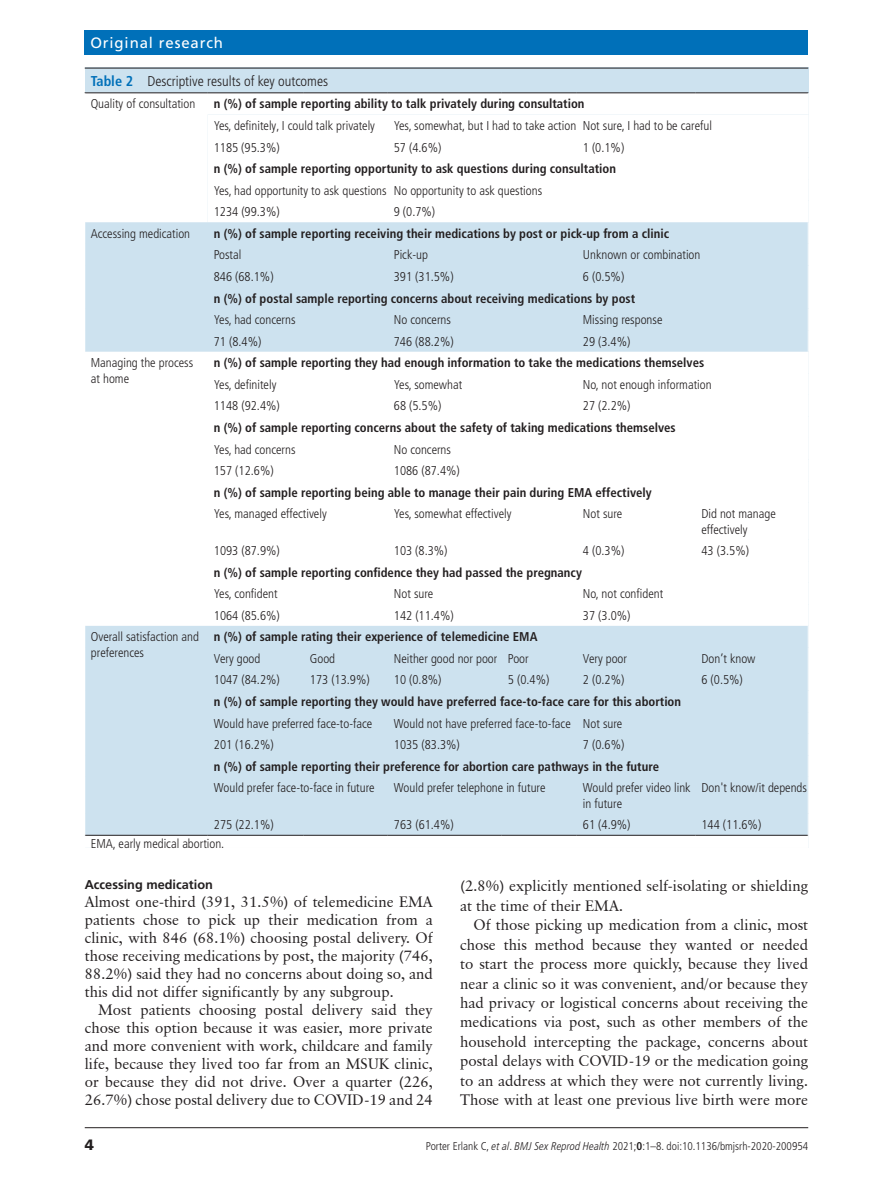
<style>
.page{position:relative;width:893px;height:1191px;background:#fff}
.page>*{position:absolute;margin:0;border:0;box-sizing:border-box;transform-origin:0 0}
.t1{font:15px/18px "Classical Garamond BT";color:#231f20;text-align:justify}
.t2{font:15px "Frutiger LT Std";letter-spacing:.055em;color:#fff}
.t3{font:900 15px "Frutiger LT Std";color:#231f20}
.t4{font:300 condensed 14.25px "Frutiger LT Pro";color:#231f20}
.t5{font:300 condensed 12.75px/15.3px "Frutiger LT Pro";color:#231f20}
.t6{font:700 condensed 12.75px "Frutiger LT Pro";color:#231f20}
.t7{font:700 12.75px "Frutiger LT Std";color:#231f20}
.t8{font:300 condensed 11.25px "Frutiger LT Pro";color:#231f20}
.s1{font-weight:700;color:#0070b9}
.s2{font-style:italic}
.s3{font-weight:700}
</style>
<div class="page">
<hr style="left:85px;top:1127px;width:723px;height:1px;background:#231f20">
<div style="left:85px;top:30px;width:723px;height:24px;background:#0070b9"></div>
<div style="left:85px;top:67px;width:723px;height:781px;background:#cde2ef"></div>
<hr style="left:85px;top:68px;width:723px;height:1px;background:#231f20">
<div style="left:85px;top:93px;width:723px;height:21px;background:#fff"></div>
<svg style="left:85px;top:114px;width:723px;height:734px;fill:#fff"></svg>
<hr style="left:85px;top:92px;width:123px;height:1px;background:#231f20">
<hr style="left:208px;top:92px;width:96px;height:1px;background:#231f20">
<hr style="left:304px;top:92px;width:84px;height:1px;background:#231f20">
<hr style="left:388px;top:92px;width:114px;height:1px;background:#231f20">
<hr style="left:502px;top:92px;width:75px;height:1px;background:#231f20">
<hr style="left:577px;top:92px;width:118px;height:1px;background:#231f20">
<hr style="left:695px;top:92px;width:113px;height:1px;background:#231f20">
<hr style="left:85px;top:835px;width:123px;height:1px;background:#231f20">
<hr style="left:208px;top:835px;width:96px;height:1px;background:#231f20">
<hr style="left:304px;top:835px;width:84px;height:1px;background:#231f20">
<hr style="left:388px;top:835px;width:114px;height:1px;background:#231f20">
<hr style="left:502px;top:835px;width:75px;height:1px;background:#231f20">
<hr style="left:577px;top:835px;width:118px;height:1px;background:#231f20">
<hr style="left:695px;top:835px;width:113px;height:1px;background:#231f20">
<svg style="left:808px;top:93px;width:1px;height:410px"></svg>
<svg style="left:808px;top:539px;width:1px;height:238px"></svg>
<svg style="left:808px;top:813px;width:1px;height:35px"></svg>
<hr style="left:91px;top:847px;width:717px;height:1px;background:#fff">
<p class="t2" style="left:90px;top:34px;width:134px">Original research</p>
<p class="t4" style="left:91px;top:73px;width:239px"><span class="s1">Table 2</span> Descriptive results of key outcomes</p>
<p class="t5" style="left:91px;top:96px;width:106px">Quality of consultation</p>
<p class="t6" style="left:214px;top:96px;width:372px">n (%) of sample reporting ability to talk privately during consultation</p>
<p class="t5" style="left:214px;top:118px;width:163px">Yes, definitely, I could talk privately</p>
<p class="t5" style="left:394px;top:118px;width:320px">Yes, somewhat, but I had to take action Not sure, I had to be careful</p>
<p class="t5" style="left:214px;top:140px;width:67px">1185 (95.3%)</p>
<p class="t5" style="left:394px;top:140px;width:49px">57 (4.6%)</p>
<p class="t5" style="left:583px;top:140px;width:43px">1 (0.1%)</p>
<p class="t6" style="left:214px;top:161px;width:404px">n (%) of sample reporting opportunity to ask questions during consultation</p>
<p class="t5" style="left:214px;top:180px;width:330px;line-height:21.6px">Yes, had opportunity to ask questions No opportunity to ask questions<br>1234 (99.3%)</p>
<p class="t5" style="left:394px;top:204px;width:43px">9 (0.7%)</p>
<p class="t5" style="left:91px;top:226px;width:101px">Accessing medication</p>
<p class="t6" style="left:214px;top:226px;width:457px">n (%) of sample reporting receiving their medications by post or pick-up from a clinic</p>
<p class="t5" style="left:214px;top:247px;width:29px">Postal</p>
<p class="t5" style="left:394px;top:247px;width:36px">Pick-up</p>
<p class="t5" style="left:583px;top:247px;width:119px">Unknown or combination</p>
<p class="t5" style="left:214px;top:269px;width:61px">846 (68.1%)</p>
<p class="t5" style="left:394px;top:269px;width:61px">391 (31.5%)</p>
<p class="t5" style="left:583px;top:269px;width:43px">6 (0.5%)</p>
<p class="t6" style="left:214px;top:290px;width:423px">n (%) of postal sample reporting concerns about receiving medications by post</p>
<p class="t5" style="left:214px;top:312px;width:83px">Yes, had concerns</p>
<p class="t5" style="left:394px;top:312px;width:59px">No concerns</p>
<p class="t5" style="left:583px;top:312px;width:81px">Missing response</p>
<p class="t5" style="left:214px;top:334px;width:49px">71 (8.4%)</p>
<p class="t5" style="left:394px;top:334px;width:61px">746 (88.2%)</p>
<p class="t5" style="left:583px;top:334px;width:49px">29 (3.4%)</p>
<p class="t5" style="left:91px;top:355px;width:104px">Managing the process at home</p>
<p class="t6" style="left:214px;top:355px;width:492px">n (%) of sample reporting they had enough information to take the medications themselves</p>
<p class="t5" style="left:214px;top:377px;width:64px">Yes, definitely</p>
<p class="t5" style="left:394px;top:377px;width:70px">Yes, somewhat</p>
<p class="t5" style="left:583px;top:377px;width:130px">No, not enough information</p>
<p class="t5" style="left:214px;top:398px;width:67px">1148 (92.4%)</p>
<p class="t5" style="left:394px;top:398px;width:49px">68 (5.5%)</p>
<p class="t5" style="left:583px;top:398px;width:49px">27 (2.2%)</p>
<p class="t6" style="left:214px;top:420px;width:463px">n (%) of sample reporting concerns about the safety of taking medications themselves</p>
<p class="t5" style="left:214px;top:441px;width:83px">Yes, had concerns</p>
<p class="t5" style="left:394px;top:441px;width:59px">No concerns</p>
<p class="t5" style="left:214px;top:463px;width:61px">157 (12.6%)</p>
<p class="t5" style="left:394px;top:463px;width:67px">1086 (87.4%)</p>
<p class="t6" style="left:214px;top:484px;width:439px">n (%) of sample reporting being able to manage their pain during EMA effectively</p>
<p class="t5" style="left:214px;top:506px;width:114px">Yes, managed effectively</p>
<p class="t5" style="left:394px;top:506px;width:119px">Yes, somewhat effectively</p>
<p class="t5" style="left:583px;top:506px;width:41px">Not sure</p>
<p class="t5" style="left:701px;top:506px;width:76px">Did not manage effectively</p>
<p class="t5" style="left:214px;top:543px;width:67px">1093 (87.9%)</p>
<p class="t5" style="left:394px;top:543px;width:55px">103 (8.3%)</p>
<p class="t5" style="left:583px;top:543px;width:43px">4 (0.3%)</p>
<p class="t5" style="left:701px;top:543px;width:49px">43 (3.5%)</p>
<p class="t6" style="left:214px;top:564px;width:369px">n (%) of sample reporting confidence they had passed the pregnancy</p>
<p class="t5" style="left:214px;top:586px;width:65px">Yes, confident</p>
<p class="t5" style="left:394px;top:586px;width:41px">Not sure</p>
<p class="t5" style="left:583px;top:586px;width:82px">No, not confident</p>
<p class="t5" style="left:214px;top:608px;width:67px">1064 (85.6%)</p>
<p class="t5" style="left:394px;top:608px;width:61px">142 (11.4%)</p>
<p class="t5" style="left:583px;top:608px;width:49px">37 (3.0%)</p>
<p class="t5" style="left:91px;top:629px;width:110px">Overall satisfaction and preferences</p>
<p class="t6" style="left:214px;top:629px;width:325px">n (%) of sample rating their experience of telemedicine EMA</p>
<p class="t5" style="left:214px;top:651px;width:48px">Very good</p>
<p class="t5" style="left:310px;top:651px;width:27px">Good</p>
<p class="t5" style="left:394px;top:651px;width:136px">Neither good nor poor Poor</p>
<p class="t5" style="left:583px;top:651px;width:46px">Very poor</p>
<p class="t5" style="left:701px;top:651px;width:56px">Don’t know</p>
<p class="t5" style="left:214px;top:672px;width:67px">1047 (84.2%)</p>
<p class="t5" style="left:310px;top:672px;width:61px">173 (13.9%)</p>
<p class="t5" style="left:394px;top:672px;width:49px">10 (0.8%)</p>
<p class="t5" style="left:508px;top:672px;width:43px">5 (0.4%)</p>
<p class="t5" style="left:583px;top:672px;width:43px">2 (0.2%)</p>
<p class="t5" style="left:701px;top:672px;width:43px">6 (0.5%)</p>
<p class="t6" style="left:214px;top:694px;width:469px">n (%) of sample reporting they would have preferred face-to-face care for this abortion</p>
<p class="t5" style="left:214px;top:715px;width:160px">Would have preferred face-to-face</p>
<p class="t5" style="left:394px;top:715px;width:230px">Would not have preferred face-to-face Not sure</p>
<p class="t5" style="left:214px;top:737px;width:61px">201 (16.2%)</p>
<p class="t5" style="left:394px;top:737px;width:67px">1035 (83.3%)</p>
<p class="t5" style="left:583px;top:737px;width:43px">7 (0.6%)</p>
<p class="t6" style="left:214px;top:758px;width:447px">n (%) of sample reporting their preference for abortion care pathways in the future</p>
<p class="t5" style="left:214px;top:780px;width:162px">Would prefer face-to-face in future</p>
<p class="t5" style="left:394px;top:780px;width:153px">Would prefer telephone in future</p>
<p class="t5" style="left:583px;top:780px;width:109px">Would prefer video link in future</p>
<p class="t5" style="left:701px;top:780px;width:107px">Don't know/it depends</p>
<p class="t5" style="left:214px;top:817px;width:61px">275 (22.1%)</p>
<p class="t5" style="left:394px;top:817px;width:61px">763 (61.4%)</p>
<p class="t5" style="left:583px;top:817px;width:49px">61 (4.9%)</p>
<p class="t5" style="left:701px;top:817px;width:61px">144 (11.6%)</p>
<p class="t5" style="left:91px;top:836px;width:135px">EMA, early medical abortion.</p>
<p class="t7" style="left:85px;top:877px;width:130px">Accessing medication</p>
<p class="t1" style="left:85px;top:893px;width:350px">Almost one-third (391, 31.5%) of telemedicine EMA patients chose to pick up their medication from a clinic, with 846 (68.1%) choosing postal delivery. Of those receiving medications by post, the majority (746, 88.2%) said they had no concerns about doing so, and this did not differ significantly by any subgroup.</p>
<p class="t1" style="left:85px;top:1001px;width:350px;text-indent:14px">Most patients choosing postal delivery said they chose this option because it was easier, more private and more convenient with work, childcare and family life, because they lived too far from an MSUK clinic, or because they did not drive. Over a quarter (226, 26.7%) chose postal delivery due to COVID-19 and 24</p>
<p class="t1" style="left:460px;top:876px;width:350px;line-height:19.5px">(2.8%) explicitly mentioned self-isolating or shielding at the time of their EMA.</p>
<p class="t1" style="left:460px;top:915px;width:350px;line-height:19.5px;text-indent:14px">Of those picking up medication from a clinic, most chose this method because they wanted or needed to start the process more quickly, because they lived near a clinic so it was convenient, and/or because they had privacy or logistical concerns about receiving the medications via post, such as other members of the household intercepting the package, concerns about postal delays with COVID-19 or the medication going to an address at which they were not currently living.<br>Those with at least one previous live birth were more</p>
<p class="t3" style="left:85px;top:1135px;width:11px">4</p>
<p class="t8" style="left:426px;top:1139px;width:384px">Porter Erlank C, <span class="s2">et al</span>. <span class="s2">BMJ Sex Reprod Health</span> 2021;<span class="s3">0</span>:1–8. doi:10.1136/bmjsrh-2020-200954</p>
</div>
